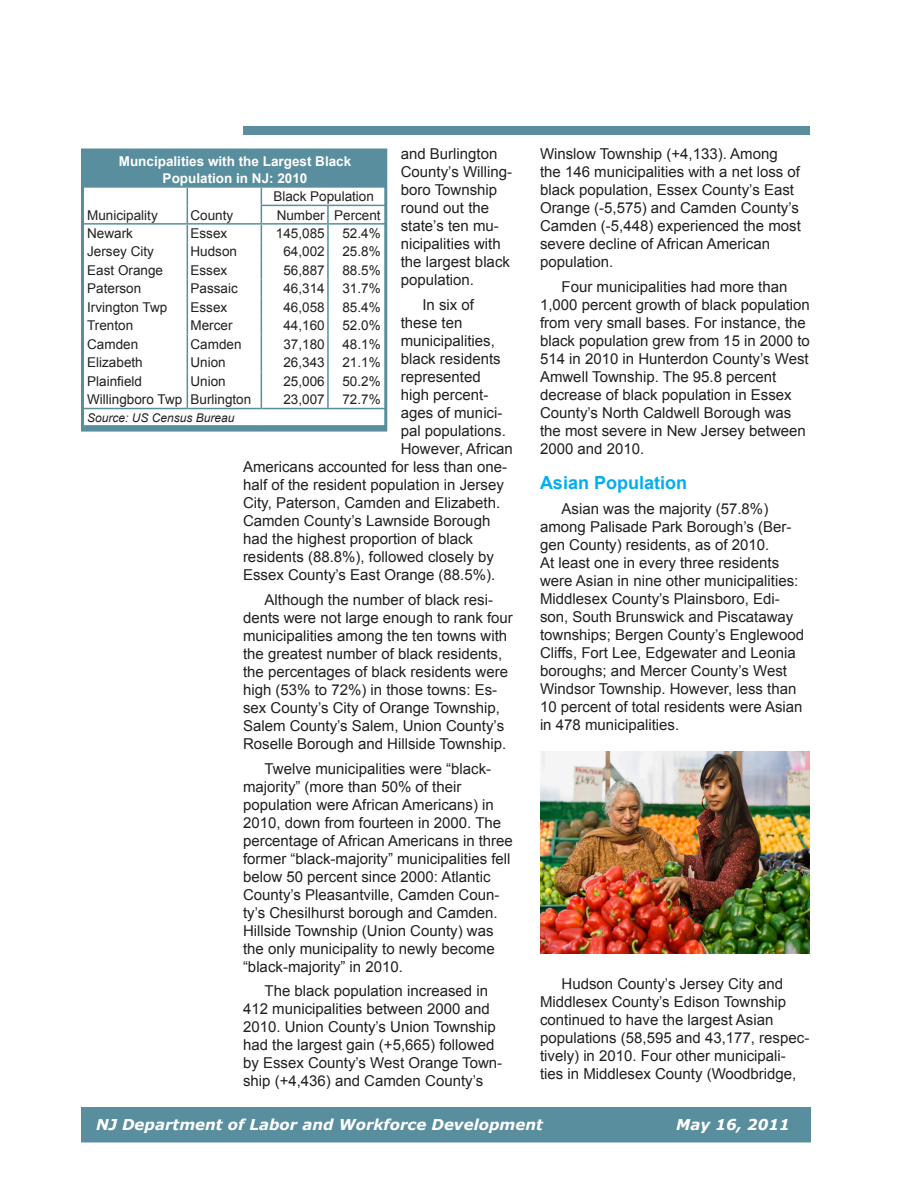
<style>
.page{position:relative;width:918px;height:1188px;background:#fff}
.page>*{position:absolute;margin:0;border:0;box-sizing:border-box;transform-origin:0 0}
.heading{font:700 18px "Arial";color:#00aeef}
.Body_text{font:15px/18px "Arial";color:#231f20}
.t1{font:italic 700 15px "Verdana";color:#fff}
.t2{font:13.5px "Arial";color:#231f20}
.t3{font:700 13.5px "Arial";color:#fff}
.t4{font:italic 12px "Arial";color:#231f20}
</style>
<div class="page">
<div style="left:82px;top:1108px;width:728px;height:34px;background:#598e9e"></div>
<div style="left:81px;top:1107px;width:730px;height:35px;border:2px solid #598e9e"></div>
<div style="left:243px;top:126px;width:567px;height:9px;background:#598e9e"></div>
<div style="left:82px;top:150px;width:304px;height:280px;background:#598e9e"></div>
<div style="left:85px;top:188px;width:298px;height:237px;background:#fff"></div>
<hr style="left:261px;top:205px;width:67px;height:1px;background:#598e9e">
<hr style="left:328px;top:205px;width:58px;height:1px;background:#598e9e">
<hr style="left:84px;top:223px;width:103px;height:2px;background:#598e9e">
<hr style="left:187px;top:223px;width:74px;height:2px;background:#598e9e">
<hr style="left:261px;top:223px;width:67px;height:2px;background:#598e9e">
<hr style="left:328px;top:223px;width:58px;height:2px;background:#598e9e">
<svg style="left:187px;top:188px;width:1px;height:220px"></svg>
<svg style="left:261px;top:188px;width:1px;height:220px"></svg>
<svg style="left:327px;top:206px;width:2px;height:202px"></svg>
<hr style="left:84px;top:408px;width:103px;height:1px;background:#598e9e">
<hr style="left:187px;top:408px;width:74px;height:1px;background:#598e9e">
<hr style="left:261px;top:408px;width:67px;height:1px;background:#598e9e">
<hr style="left:328px;top:408px;width:58px;height:1px;background:#598e9e">
<div style="left:81px;top:148px;width:306px;height:284px;border:3px solid #598e9e"></div>
<img style="left:540px;top:751px;width:270px;height:203px">
<p class="Body_text" style="left:401px;top:145px;width:113px">and Burlington<br>County’s Willing&shy;boro Township round out the state’s ten mu&shy;nicipalities with the largest black population.</p>
<p class="Body_text" style="left:422px;top:296px;width:53px">In six of</p>
<p class="Body_text" style="left:401px;top:314px;width:63px">these ten</p>
<p class="Body_text" style="left:401px;top:332px;width:96px">municipalities,</p>
<p class="Body_text" style="left:401px;top:350px;width:102px">black residents</p>
<p class="Body_text" style="left:401px;top:368px;width:82px">represented</p>
<p class="Body_text" style="left:401px;top:386px;width:89px">high percent-</p>
<p class="Body_text" style="left:401px;top:404px;width:103px">ages of munici-</p>
<p class="Body_text" style="left:401px;top:422px;width:107px">pal populations.</p>
<p class="Body_text" style="left:401px;top:440px;width:114px">However, African</p>
<p class="Body_text" style="left:243px;top:458px;width:266px">Americans accounted for less than one-</p>
<p class="Body_text" style="left:243px;top:476px;width:262px">half of the resident population in Jersey</p>
<p class="Body_text" style="left:243px;top:494px;width:259px">City, Paterson, Camden and Elizabeth.</p>
<p class="Body_text" style="left:243px;top:512px;width:249px">Camden County’s Lawnside Borough</p>
<p class="Body_text" style="left:243px;top:530px;width:232px">had the highest proportion of black</p>
<p class="Body_text" style="left:243px;top:548px;width:252px">residents (88.8%), followed closely by</p>
<p class="Body_text" style="left:243px;top:566px;width:254px">Essex County’s East Orange (88.5%).</p>
<p class="Body_text" style="left:243px;top:591px;width:271px;text-indent:22px">Although the number of black resi&shy;dents were not large enough to rank four municipalities among the ten towns with the greatest number of black residents, the percentages of black residents were high (53% to 72%) in those towns: Es&shy;sex County’s City of Orange Township, Salem County’s Salem, Union County’s Roselle Borough and Hillside Township.</p>
<p class="Body_text" style="left:243px;top:759px;width:271px;text-indent:22px">Twelve municipalities were “black&shy;majority” (more than 50% of their population were African Americans) in 2010, down from fourteen in 2000. The percentage of African Americans in three former “black-majority” municipalities fell below 50 percent since 2000: Atlantic County’s Pleasantville, Camden Coun&shy;ty’s Chesilhurst borough and Camden.<br>Hillside Township (Union County) was the only municipality to newly become “black-majority” in 2010.</p>
<p class="Body_text" style="left:243px;top:982px;width:261px;text-indent:22px">The black population increased in 412 municipalities between 2000 and 2010. Union County’s Union Township had the largest gain (+5,665) followed by Essex County’s West Orange Town&shy;ship (+4,436) and Camden County’s</p>
<p class="t3" style="left:119px;top:154px;width:234px">Muncipalities with the Largest Black</p>
<p class="t3" style="left:163px;top:170px;width:146px">Population in NJ: 2010</p>
<p class="t2" style="left:273px;top:189px;width:102px">Black Population</p>
<p class="t2" style="left:87px;top:207px;width:72px">Municipality</p>
<p class="t2" style="left:191px;top:207px;width:44px">County</p>
<p class="t2" style="left:277px;top:207px;width:50px">Number</p>
<p class="t2" style="left:334px;top:207px;width:48px">Percent</p>
<p class="t2" style="left:87px;top:226px;width:47px">Newark</p>
<p class="t2" style="left:191px;top:226px;width:38px">Essex</p>
<p class="t2" style="left:276px;top:226px;width:50px">145,085</p>
<p class="t2" style="left:342px;top:226px;width:40px">52.4%</p>
<p class="t2" style="left:87px;top:244px;width:68px">Jersey City</p>
<p class="t2" style="left:191px;top:244px;width:48px">Hudson</p>
<p class="t2" style="left:283px;top:244px;width:43px">64,002</p>
<p class="t2" style="left:342px;top:244px;width:40px">25.8%</p>
<p class="t2" style="left:87px;top:263px;width:77px">East Orange</p>
<p class="t2" style="left:191px;top:263px;width:38px">Essex</p>
<p class="t2" style="left:283px;top:263px;width:43px">56,887</p>
<p class="t2" style="left:342px;top:263px;width:40px">88.5%</p>
<p class="t2" style="left:87px;top:281px;width:56px">Paterson</p>
<p class="t2" style="left:191px;top:281px;width:49px">Passaic</p>
<p class="t2" style="left:283px;top:281px;width:43px">46,314</p>
<p class="t2" style="left:342px;top:281px;width:40px">31.7%</p>
<p class="t2" style="left:87px;top:300px;width:82px">Irvington Twp</p>
<p class="t2" style="left:191px;top:300px;width:38px">Essex</p>
<p class="t2" style="left:283px;top:300px;width:43px">46,058</p>
<p class="t2" style="left:342px;top:300px;width:40px">85.4%</p>
<p class="t2" style="left:87px;top:318px;width:48px">Trenton</p>
<p class="t2" style="left:191px;top:318px;width:43px">Mercer</p>
<p class="t2" style="left:283px;top:318px;width:43px">44,160</p>
<p class="t2" style="left:342px;top:318px;width:40px">52.0%</p>
<p class="t2" style="left:87px;top:336px;width:53px">Camden</p>
<p class="t2" style="left:191px;top:336px;width:53px">Camden</p>
<p class="t2" style="left:283px;top:336px;width:43px">37,180</p>
<p class="t2" style="left:342px;top:336px;width:40px">48.1%</p>
<p class="t2" style="left:87px;top:355px;width:57px">Elizabeth</p>
<p class="t2" style="left:191px;top:355px;width:37px">Union</p>
<p class="t2" style="left:283px;top:355px;width:43px">26,343</p>
<p class="t2" style="left:342px;top:355px;width:40px">21.1%</p>
<p class="t2" style="left:87px;top:373px;width:56px">Plainfield</p>
<p class="t2" style="left:191px;top:373px;width:37px">Union</p>
<p class="t2" style="left:283px;top:373px;width:43px">25,006</p>
<p class="t2" style="left:342px;top:373px;width:40px">50.2%</p>
<p class="t2" style="left:87px;top:392px;width:97px">Willingboro Twp</p>
<p class="t2" style="left:191px;top:392px;width:62px">Burlington</p>
<p class="t2" style="left:283px;top:392px;width:43px">23,007</p>
<p class="t2" style="left:342px;top:392px;width:40px">72.7%</p>
<p class="t4" style="left:87px;top:411px;width:149px">Source: US Census Bureau</p>
<p class="Body_text" style="left:540px;top:145px;width:262px">Winslow Township (+4,133). Among the 146 municipalities with a net loss of black population, Essex County’s East Orange (-5,575) and Camden County’s Camden (-5,448) experienced the most severe decline of African American population.</p>
<p class="Body_text" style="left:540px;top:278px;width:271px;text-indent:22px">Four municipalities had more than 1,000 percent growth of black population from very small bases. For instance, the black population grew from 15 in 2000 to 514 in 2010 in Hunterdon County’s West Amwell Township. The 95.8 percent decrease of black population in Essex County’s North Caldwell Borough was the most severe in New Jersey between 2000 and 2010.</p>
<p class="heading" style="left:540px;top:473px;width:149px">Asian Population</p>
<p class="Body_text" style="left:540px;top:500px;width:266px;text-indent:22px">Asian was the majority (57.8%) among Palisade Park Borough’s (Ber&shy;gen County) residents, as of 2010.<br>At least one in every three residents were Asian in nine other municipalities:<br>Middlesex County’s Plainsboro, Edi&shy;son, South Brunswick and Piscataway townships; Bergen County’s Englewood Cliffs, Fort Lee, Edgewater and Leonia boroughs; and Mercer County’s West Windsor Township. However, less than 10 percent of total residents were Asian in 478 municipalities.</p>
<p class="Body_text" style="left:540px;top:974px;width:271px;text-indent:22px">Hudson County’s Jersey City and Middlesex County’s Edison Township continued to have the largest Asian populations (58,595 and 43,177, respec&shy;tively) in 2010. Four other municipali&shy;ties in Middlesex County (Woodbridge,</p>
<p class="t1" style="left:96px;top:1115px;width:448px">NJ Department of Labor and Workforce Development</p>
<p class="t1" style="left:676px;top:1115px;width:115px">May 16, 2011</p>
</div>
